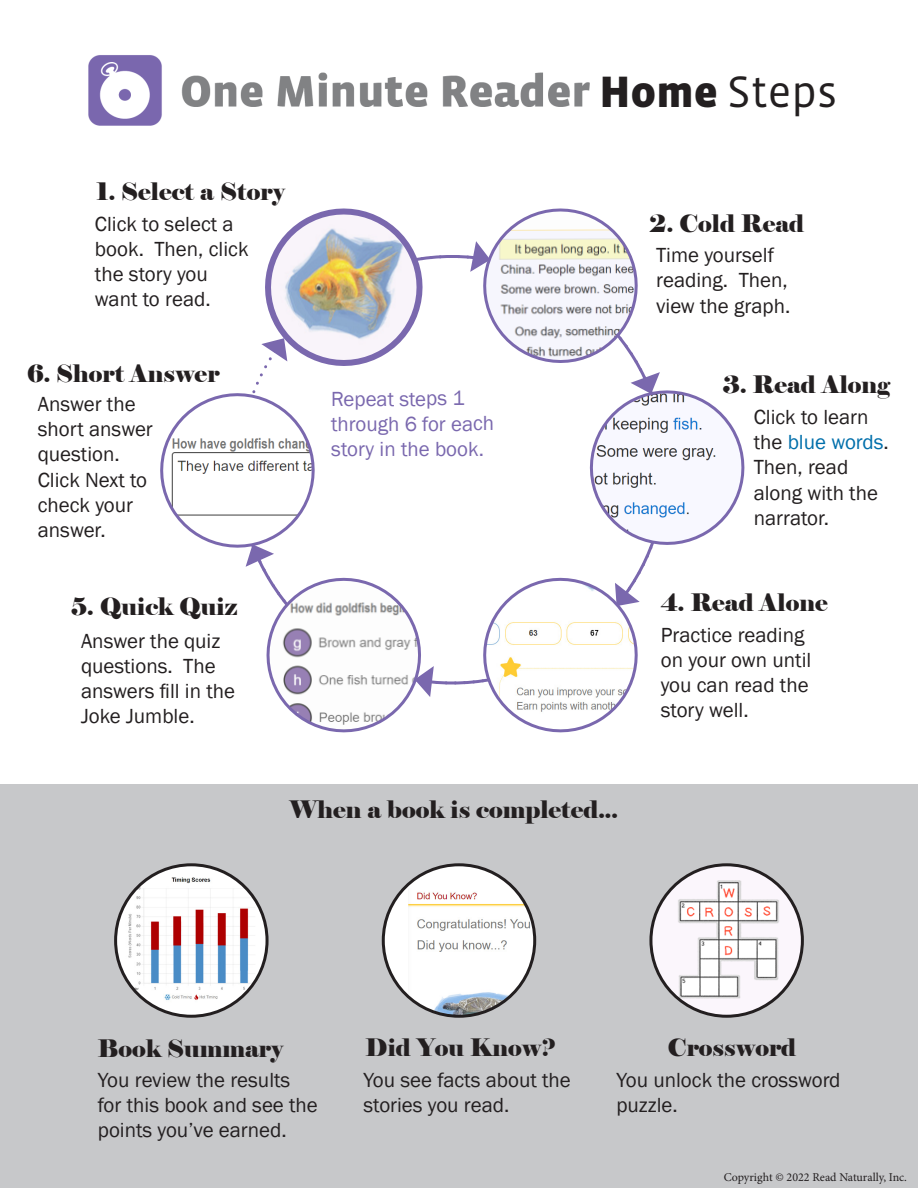
<style>
.page{position:relative;width:918px;height:1188px;background:#fff}
.page>*{position:absolute;margin:0;border:0;box-sizing:border-box;transform-origin:0 0}
.t1{font:45px "Vista Sans OTCE";color:#231f20}
.t2{font:24px "Elephant";color:#231f20}
.t3{font:21px/25.2px "Franklin Gothic";color:#231f20}
.t4{font:21px/25.2px "Franklin Gothic";letter-spacing:-.005em;color:#7a68ae}
.t5{font:12px "Minion Pro";color:#231f20}
.s1{font-weight:900}
.s2{color:#006fab}
</style>
<div class="page">
<div style="left:0;top:784px;width:918px;height:404px;background:#c7c8ca"></div>
<svg style="left:116px;top:865px;width:151px;height:151px"></svg>
<img style="left:116px;top:865px;width:149px;height:141px">
<div style="left:114px;top:863px;width:155px;height:155px;border:3px solid #231f20;border-radius:50%"></div>
<div style="left:383px;top:865px;width:152px;height:151px;background:#fff;border-radius:50%"></div>
<img style="left:408px;top:888px;width:127px;height:128px">
<div style="left:382px;top:863px;width:154px;height:155px;border:3px solid #231f20;border-radius:50%"></div>
<img style="left:651px;top:865px;width:151px;height:151px;border-radius:76px">
<div style="left:649px;top:863px;width:155px;height:155px;border:3px solid #231f20;border-radius:50%"></div>
<svg style="left:160px;top:208px;width:585px;height:525px"></svg>
<img style="left:88px;top:55px;width:502px;height:71px">
<p class="t2" style="left:96px;top:177px;width:190px">1. Select a Story</p>
<p class="t3" style="left:95px;top:212px;width:155px">Click to select a book. Then, click the story you want to read.</p>
<p class="t2" style="left:27px;top:358px;width:194px">6. Short Answer</p>
<p class="t3" style="left:38px;top:392px;width:117px">Answer the short answer question.</p>
<p class="t3" style="left:38px;top:468px;width:111px">Click Next to check your answer.</p>
<p class="t2" style="left:71px;top:592px;width:168px">5. Quick Quiz</p>
<p class="t3" style="left:81px;top:629px;width:156px">Answer the quiz questions. The answers fill in the<br>Joke Jumble.</p>
<p class="t4" style="left:331px;top:386px;width:165px">Repeat steps 1 through 6 for each story in the book.</p>
<p class="t1" style="left:599px;top:66px;width:239px"><span class="s1">Home</span> Steps</p>
<p class="t2" style="left:649px;top:208px;width:157px">2. Cold Read</p>
<p class="t3" style="left:656px;top:243px;width:136px">Time yourself reading. Then, view the graph.</p>
<p class="t2" style="left:723px;top:369px;width:169px">3. Read Along</p>
<p class="t3" style="left:754px;top:405px;width:137px">Click to learn the <span class="s2">blue words</span>.<br>Then, read along with the narrator.</p>
<p class="t2" style="left:661px;top:588px;width:168px">4. Read Alone</p>
<p class="t3" style="left:661px;top:623px;width:152px">Practice reading on your own until you can read the story well.</p>
<p class="t2" style="left:289px;top:795px;width:330px">When a book is completed...</p>
<p class="t2" style="left:98px;top:1033px;width:187px">Book Summary</p>
<p class="t2" style="left:365px;top:1033px;width:192px">Did You Know?</p>
<p class="t2" style="left:668px;top:1033px;width:130px">Crossword</p>
<p class="t3" style="left:98px;top:1067px;width:222px">You review the results for this book and see the points you’ve earned.</p>
<p class="t3" style="left:363px;top:1067px;width:209px">You see facts about the stories you read.</p>
<p class="t3" style="left:616px;top:1067px;width:226px">You unlock the crossword puzzle.</p>
<p class="t5" style="left:724px;top:1169px;width:185px">Copyright © 2022 Read Naturally, Inc.</p>
</div>
